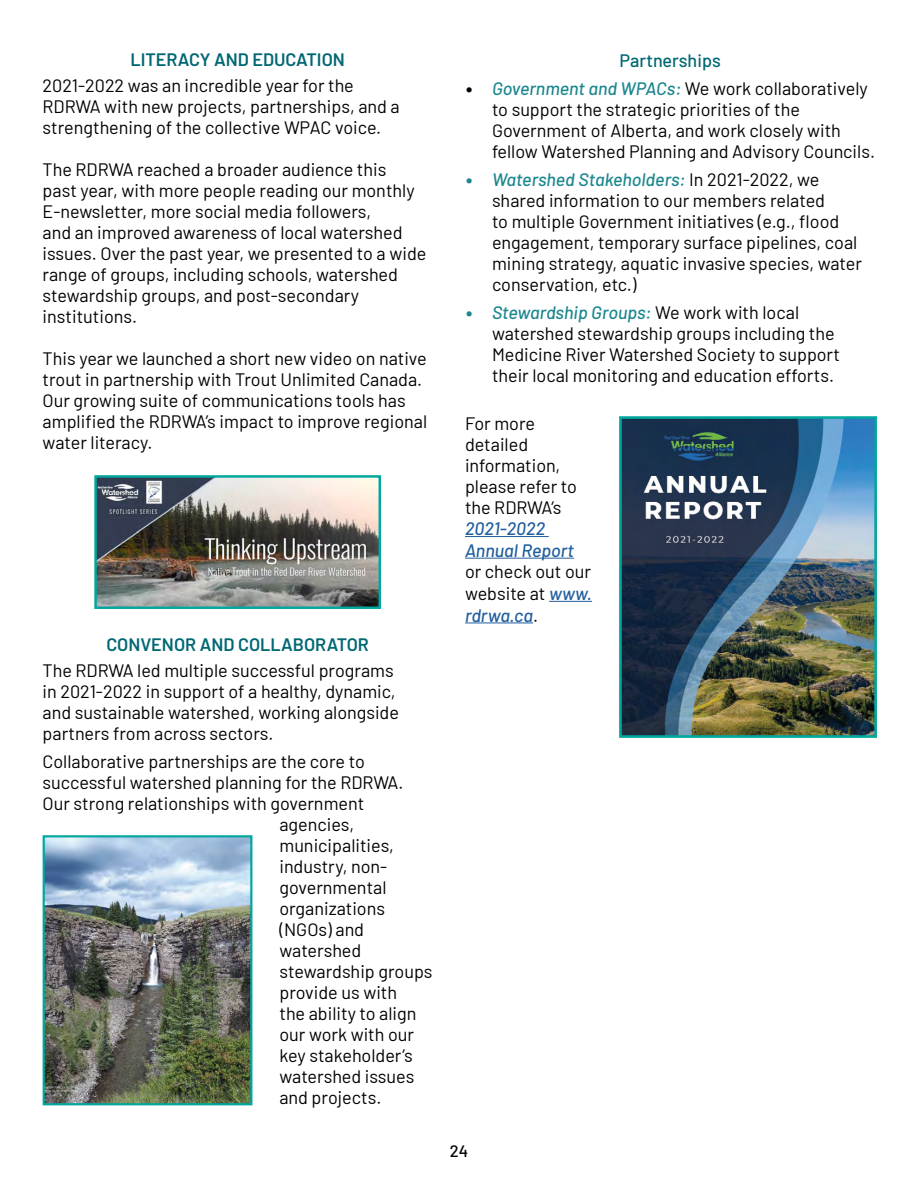
<style>
.page{position:relative;width:918px;height:1188px;background:#fff}
.page>*{position:absolute;margin:0;border:0;box-sizing:border-box;transform-origin:0 0}
.t1{font:18px/21px "Barlow";color:#000}
.t2{font:600 18px "Barlow";color:#006873}
.t3{font:italic 500 18px/21.6px "Barlow";color:#215e9e}
.t4{font:500 18px "Barlow";color:#006873}
.t5{font:500 16.5px "Barlow";color:#000}
.s1{font-family:"Calibri";font-size:16.5px}
.s2{font-weight:500;font-style:italic;color:#1c878e}
.s3{font-family:"Calibri";font-size:16.5px;color:#1c878e}
.s4{font-weight:500;font-style:italic;color:#215e9e}
</style>
<div class="page">
<hr style="left:465px;top:536px;width:84px;height:1px;background:#215e9e">
<hr style="left:465px;top:558px;width:109px;height:1px;background:#215e9e">
<hr style="left:549px;top:601px;width:43px;height:1px;background:#215e9e">
<hr style="left:465px;top:622px;width:68px;height:1px;background:#215e9e">
<img style="left:46px;top:838px;width:203px;height:264px">
<div style="left:43px;top:835px;width:209px;height:270px;border:2px solid #00a79e"></div>
<img style="left:97px;top:478px;width:281px;height:128px">
<div style="left:94px;top:475px;width:287px;height:134px;border:2px solid #00a79e"></div>
<img style="left:623px;top:420px;width:250px;height:314px">
<div style="left:619px;top:416px;width:258px;height:322px;border:3px solid #00a79e"></div>
<p class="t2" style="left:130px;top:46px;width:216px">LITERACY AND EDUCATION</p>
<p class="t1" style="left:43px;top:74px;width:359px">2021-2022 was an incredible year for the<br>RDRWA with new projects, partnerships, and a strengthening of the collective WPAC voice.</p>
<p class="t1" style="left:43px;top:158px;width:385px">The RDRWA reached a broader audience this<br>past year, with more people reading our monthly E-newsletter, more social media followers,<br>and an improved awareness of local watershed issues. Over the past year, we presented to a wide range of groups, including schools, watershed stewardship groups, and post-secondary institutions.</p>
<p class="t1" style="left:43px;top:347px;width:386px">This year we launched a short new video on native trout in partnership with Trout Unlimited Canada.<br>Our growing suite of communications tools has amplified the RDRWA’s impact to improve regional water literacy.</p>
<p class="t2" style="left:106px;top:631px;width:264px">CONVENOR AND COLLABORATOR</p>
<p class="t1" style="left:43px;top:659px;width:358px">The RDRWA led multiple successful programs in 2021-2022 in support of a healthy, dynamic, and sustainable watershed, working alongside partners from across sectors.</p>
<p class="t1" style="left:43px;top:750px;width:324px">Collaborative partnerships are the core to</p>
<p class="t1" style="left:43px;top:771px;width:362px">successful watershed planning for the RDRWA.</p>
<p class="t1" style="left:43px;top:792px;width:323px">Our strong relationships with government</p>
<p class="t1" style="left:279px;top:813px;width:76px">agencies,</p>
<p class="t1" style="left:279px;top:834px;width:116px">municipalities,</p>
<p class="t1" style="left:279px;top:855px;width:109px">industry, non-</p>
<p class="t1" style="left:279px;top:876px;width:109px">governmental</p>
<p class="t1" style="left:279px;top:897px;width:107px">organizations</p>
<p class="t1" style="left:279px;top:918px;width:86px">(NGOs) and</p>
<p class="t1" style="left:279px;top:939px;width:83px">watershed</p>
<p class="t1" style="left:279px;top:960px;width:155px">stewardship groups</p>
<p class="t1" style="left:279px;top:981px;width:119px">provide us with</p>
<p class="t1" style="left:279px;top:1002px;width:139px">the ability to align</p>
<p class="t1" style="left:279px;top:1023px;width:136px">our work with our</p>
<p class="t1" style="left:279px;top:1044px;width:135px">key stakeholder’s</p>
<p class="t1" style="left:279px;top:1065px;width:136px">watershed issues</p>
<p class="t1" style="left:279px;top:1086px;width:103px">and projects.</p>
<p class="t4" style="left:620px;top:48px;width:103px">Partnerships</p>
<p class="t1" style="left:492px;top:77px;width:385px;text-indent:-27px"><span class="s1">•</span> <span class="s2">Government and WPACs:</span> We work collaboratively to support the strategic priorities of the Government of Alberta, and work closely with fellow Watershed Planning and Advisory Councils.</p>
<p class="t1" style="left:492px;top:167px;width:372px;text-indent:-27px"><span class="s3">•</span> <span class="s2">Watershed Stakeholders:</span> In 2021-2022, we shared information to our members related<br>to multiple Government initiatives (e.g., flood engagement, temporary surface pipelines, coal mining strategy, aquatic invasive species, water conservation, etc.)</p>
<p class="t1" style="left:492px;top:300px;width:349px;text-indent:-27px"><span class="s3">•</span> <span class="s2">Stewardship Groups:</span> We work with local watershed stewardship groups including the Medicine River Watershed Society to support their local monitoring and education efforts.</p>
<p class="t1" style="left:465px;top:411px;width:113px">For more detailed information, please refer to the RDRWA’s</p>
<p class="t3" style="left:465px;top:517px;width:110px">2021-2022<br>Annual Report</p>
<p class="t1" style="left:465px;top:560px;width:129px;line-height:21.6px;text-align:justify">or check out our website at <span class="s4">www. rdrwa.ca</span>.</p>
<p class="t5" style="left:450px;top:1139px;width:20px">24</p>
</div>
